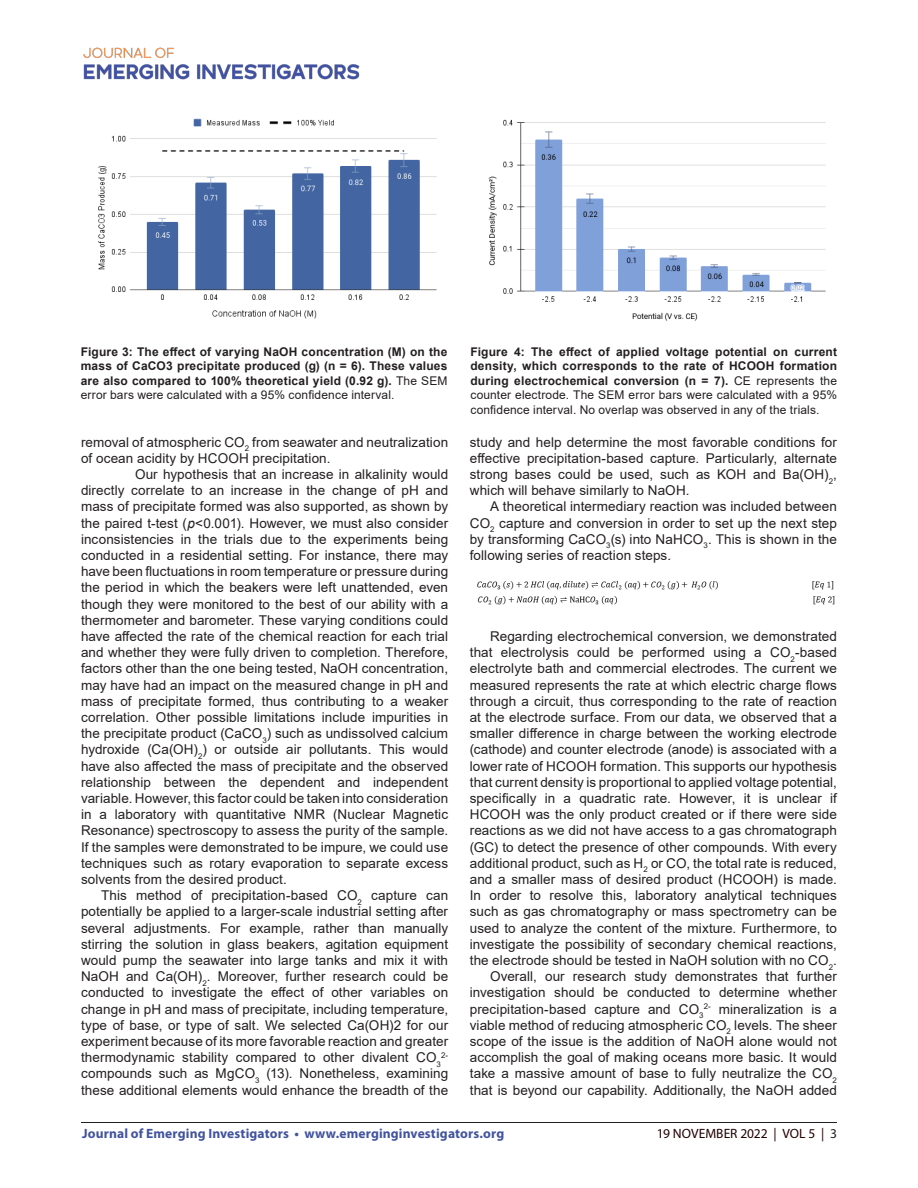
<style>
.page{position:relative;width:918px;height:1188px;background:#fff}
.page>*{position:absolute;margin:0;border:0;box-sizing:border-box;transform-origin:0 0}
.t1{font:13.5px/16.2px "Arial";letter-spacing:.005em;color:#231f20;text-align:justify}
.t2{font:700 13.5px "Myriad Pro";letter-spacing:.01em;color:#42549e}
.t3{font:13.5px "Myriad Pro";color:#230000}
.t4{font:700 12px/14.4px "Arial";letter-spacing:.015em;color:#231f20;text-align:justify}
.t5{font:7.8px "Arial";color:#231f20}
.s1{font-weight:400}
.s2{font-style:italic}
.s3{color:#231f20}
</style>
<div class="page">
<hr style="left:81px;top:1122px;width:756px;height:1px;background:#231f20">
<img style="left:83px;top:47px;width:277px;height:33px">
<img style="left:488px;top:119px;width:338px;height:202px">
<img style="left:98px;top:118px;width:339px;height:201px">
<img style="left:477px;top:581px;width:358px;height:24px">
<p class="t4" style="left:81px;top:345px;width:368px">Figure 3: The effect of varying NaOH concentration (M) on the mass of CaCO3 precipitate produced (g) (n = 6). These values are also compared to 100% theoretical yield (0.92 g). <span class="s1">The SEM error bars were calculated with a 95% confidence interval.</span></p>
<p class="t1" style="left:81px;top:434px;width:369px">removal of atmospheric CO<sub>2</sub> from seawater and neutralization of ocean acidity by HCOOH precipitation.</p>
<p class="t1" style="left:81px;top:466px;width:369px;text-indent:54px">Our hypothesis that an increase in alkalinity would directly correlate to an increase in the change of pH and mass of precipitate formed was also supported, as shown by the paired t-test (<span class="s2">p</span>&lt;0.001). However, we must also consider inconsistencies in the trials due to the experiments being conducted in a residential setting. For instance, there may have been fluctuations in room temperature or pressure during the period in which the beakers were left unattended, even though they were monitored to the best of our ability with a thermometer and barometer. These varying conditions could have affected the rate of the chemical reaction for each trial and whether they were fully driven to completion. Therefore, factors other than the one being tested, NaOH concentration, may have had an impact on the measured change in pH and mass of precipitate formed, thus contributing to a weaker correlation. Other possible limitations include impurities in the precipitate product (CaCO<sub>3</sub>) such as undissolved calcium hydroxide (Ca(OH)<sub>2</sub>) or outside air pollutants. This would have also affected the mass of precipitate and the observed relationship between the dependent and independent variable. However, this factor could be taken into consideration in a laboratory with quantitative NMR (Nuclear Magnetic Resonance) spectroscopy to assess the purity of the sample.<br>If the samples were demonstrated to be impure, we could use techniques such as rotary evaporation to separate excess solvents from the desired product.</p>
<p class="t1" style="left:81px;top:887px;width:369px;text-indent:20px">This method of precipitation-based CO<sub>2</sub> capture can potentially be applied to a larger-scale industrial setting after several adjustments. For example, rather than manually stirring the solution in glass beakers, agitation equipment would pump the seawater into large tanks and mix it with NaOH and Ca(OH)<sub>2</sub>. Moreover, further research could be conducted to investigate the effect of other variables on change in pH and mass of precipitate, including temperature, type of base, or type of salt. We selected Ca(OH)2 for our experiment because of its more favorable reaction and greater thermodynamic stability compared to other divalent CO<sub>3</sub></p>
<p class="t5" style="left:441px;top:1050px;width:9px">2-</p>
<p class="t1" style="left:81px;top:1066px;width:369px">compounds such as MgCO<sub>3</sub> (13). Nonetheless, examining these additional elements would enhance the breadth of the</p>
<p class="t4" style="left:470px;top:345px;width:368px">Figure 4: The effect of applied voltage potential on current density, which corresponds to the rate of HCOOH formation during electrochemical conversion (n = 7). <span class="s1">CE represents the counter electrode. The SEM error bars were calculated with a 95% confidence interval. No overlap was observed in any of the trials.</span></p>
<p class="t1" style="left:470px;top:434px;width:369px">study and help determine the most favorable conditions for effective precipitation-based capture. Particularly, alternate strong bases could be used, such as KOH and Ba(OH)<sub>2</sub>, which will behave similarly to NaOH.</p>
<p class="t1" style="left:470px;top:499px;width:369px;text-indent:20px">A theoretical intermediary reaction was included between CO<sub>2</sub> capture and conversion in order to set up the next step by transforming CaCO<sub>3</sub>(s) into NaHCO<sub>3</sub>. This is shown in the following series of reaction steps.</p>
<p class="t1" style="left:470px;top:628px;width:369px;text-indent:20px">Regarding electrochemical conversion, we demonstrated that electrolysis could be performed using a CO<sub>2</sub>-based electrolyte bath and commercial electrodes. The current we measured represents the rate at which electric charge flows through a circuit, thus corresponding to the rate of reaction at the electrode surface. From our data, we observed that a smaller difference in charge between the working electrode (cathode) and counter electrode (anode) is associated with a lower rate of HCOOH formation. This supports our hypothesis that current density is proportional to applied voltage potential, specifically in a quadratic rate. However, it is unclear if HCOOH was the only product created or if there were side reactions as we did not have access to a gas chromatograph (GC) to detect the presence of other compounds. With every additional product, such as H<sub>2</sub> or CO, the total rate is reduced, and a smaller mass of desired product (HCOOH) is made.<br>In order to resolve this, laboratory analytical techniques such as gas chromatography or mass spectrometry can be used to analyze the content of the mixture. Furthermore, to investigate the possibility of secondary chemical reactions, the electrode should be tested in NaOH solution with no CO<sub>2</sub>.</p>
<p class="t1" style="left:470px;top:968px;width:369px;text-indent:20px">Overall, our research study demonstrates that further investigation should be conducted to determine whether precipitation-based capture and CO<sub>3</sub><sup>2-</sup> mineralization is a viable method of reducing atmospheric CO<sub>2</sub> levels. The sheer scope of the issue is the addition of NaOH alone would not accomplish the goal of making oceans more basic. It would take a massive amount of base to fully neutralize the CO<sub>2 </sub>that is beyond our capability. Additionally, the NaOH added</p>
<p class="t2" style="left:82px;top:1125px;width:424px">Journal of Emerging Investigators • www.emerginginvestigators.org</p>
<p class="t3" style="left:657px;top:1125px;width:182px">19 NOVEMBER 2022 | VOL 5 | <span class="s3">3</span></p>
</div>
